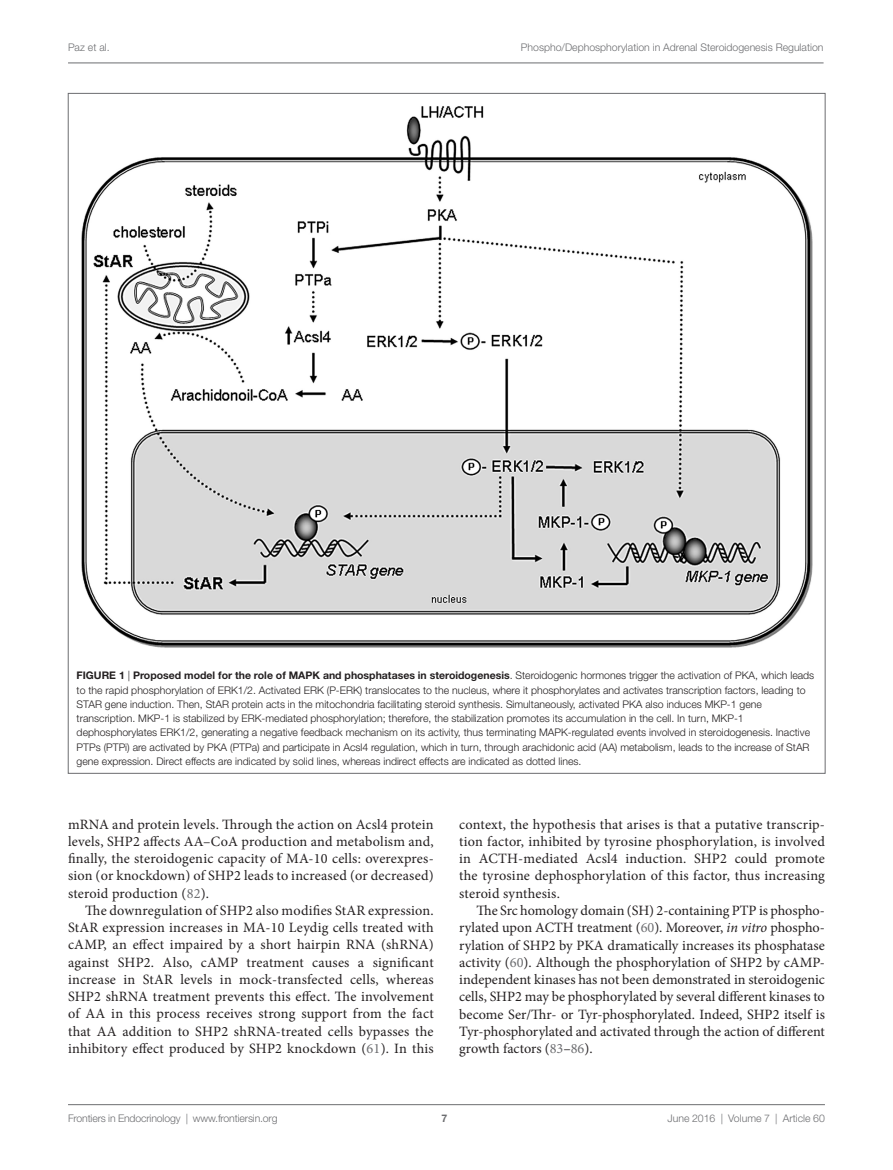
<style>
.page{position:relative;width:893px;height:1170px;background:#fff}
.page>*{position:absolute;margin:0;border:0;box-sizing:border-box;transform-origin:0 0}
.t1{font:14.25px/17.2px "Minion Pro";letter-spacing:.01em;color:#231f20;text-align:justify}
.t2{font:300 10.5px/14.2px "Helvetica Neue LT Std";color:#231f20}
.t3{font:300 10.5px "Helvetica Neue LT Std";color:#6c6d70}
.t4{font:700 10.5px "Helvetica Neue LT Std";color:#6c6d70}
.s1{font-weight:700}
.s2{color:#6c6d70}
.s3{font-style:italic}
</style>
<div class="page">
<img style="left:81px;top:106px;width:732px;height:542px">
<hr style="left:68px;top:1104px;width:757px;height:1px;background:#6c6d70">
<hr style="left:68px;top:63px;width:756px;height:1px;background:#6c6d70">
<p class="t3" style="left:68px;top:41px;width:43px">Paz et al.</p>
<p class="t3" style="left:521px;top:41px;width:304px">Phospho/Dephosphorylation in Adrenal Steroidogenesis Regulation</p>
<p class="t2" style="left:77px;top:668px;width:739px"><span class="s1">FIGURE 1</span> | <span class="s1">Proposed model for the role of MAPK and phosphatases in steroidogenesis</span>. Steroidogenic hormones trigger the activation of PKA, which leads to the rapid phosphorylation of ERK1/2. Activated ERK (P-ERK) translocates to the nucleus, where it phosphorylates and activates transcription factors, leading to STAR gene induction. Then, StAR protein acts in the mitochondria facilitating steroid synthesis. Simultaneously, activated PKA also induces MKP-1 gene transcription. MKP-1 is stabilized by ERK-mediated phosphorylation; therefore, the stabilization promotes its accumulation in the cell. In turn, MKP-1 dephosphorylates ERK1/2, generating a negative feedback mechanism on its activity, thus terminating MAPK-regulated events involved in steroidogenesis. Inactive PTPs (PTPi) are activated by PKA (PTPa) and participate in Acsl4 regulation, which in turn, through arachidonic acid (AA) metabolism, leads to the increase of StAR gene expression. Direct effects are indicated by solid lines, whereas indirect effects are indicated as dotted lines.</p>
<p class="t1" style="left:68px;top:815px;width:367px">mRNA and protein levels. Through the action on Acsl4 protein levels, SHP2 affects AA–CoA production and metabolism and, finally, the steroidogenic capacity of MA-10 cells: overexpres&shy;sion (or knockdown) of SHP2 leads to increased (or decreased) steroid production (<span class="s2">82</span>).</p>
<p class="t1" style="left:68px;top:901px;width:367px;text-indent:17px">The downregulation of SHP2 also modifies StAR expression.<br>StAR expression increases in MA-10 Leydig cells treated with cAMP, an effect impaired by a short hairpin RNA (shRNA) against SHP2. Also, cAMP treatment causes a significant increase in StAR levels in mock-transfected cells, whereas SHP2 shRNA treatment prevents this effect. The involvement of AA in this process receives strong support from the fact that AA addition to SHP2 shRNA-treated cells bypasses the inhibitory effect produced by SHP2 knockdown (<span class="s2">61</span>). In this</p>
<p class="t1" style="left:459px;top:815px;width:367px">context, the hypothesis that arises is that a putative transcrip&shy;tion factor, inhibited by tyrosine phosphorylation, is involved in ACTH-mediated Acsl4 induction. SHP2 could promote the tyrosine dephosphorylation of this factor, thus increasing steroid synthesis.</p>
<p class="t1" style="left:459px;top:901px;width:367px;text-indent:17px">The Src homology domain (SH) 2-containing PTP is phospho&shy;rylated upon ACTH treatment (<span class="s2">60</span>). Moreover, <span class="s3">in vitro</span> phospho&shy;rylation of SHP2 by PKA dramatically increases its phosphatase activity (<span class="s2">60</span>). Although the phosphorylation of SHP2 by cAMP&shy;independent kinases has not been demonstrated in steroidogenic cells, SHP2 may be phosphorylated by several different kinases to become Ser/Thr- or Tyr-phosphorylated. Indeed, SHP2 itself is Tyr-phosphorylated and activated through the action of different growth factors (<span class="s2">83</span>–<span class="s2">86</span>).</p>
<p class="t3" style="left:68px;top:1111px;width:211px">Frontiers in Endocrinology | www.frontiersin.org</p>
<p class="t3" style="left:667px;top:1111px;width:159px">June 2016 | Volume 7 | Article 60</p>
<p class="t4" style="left:441px;top:1111px;width:7px">7</p>
</div>
